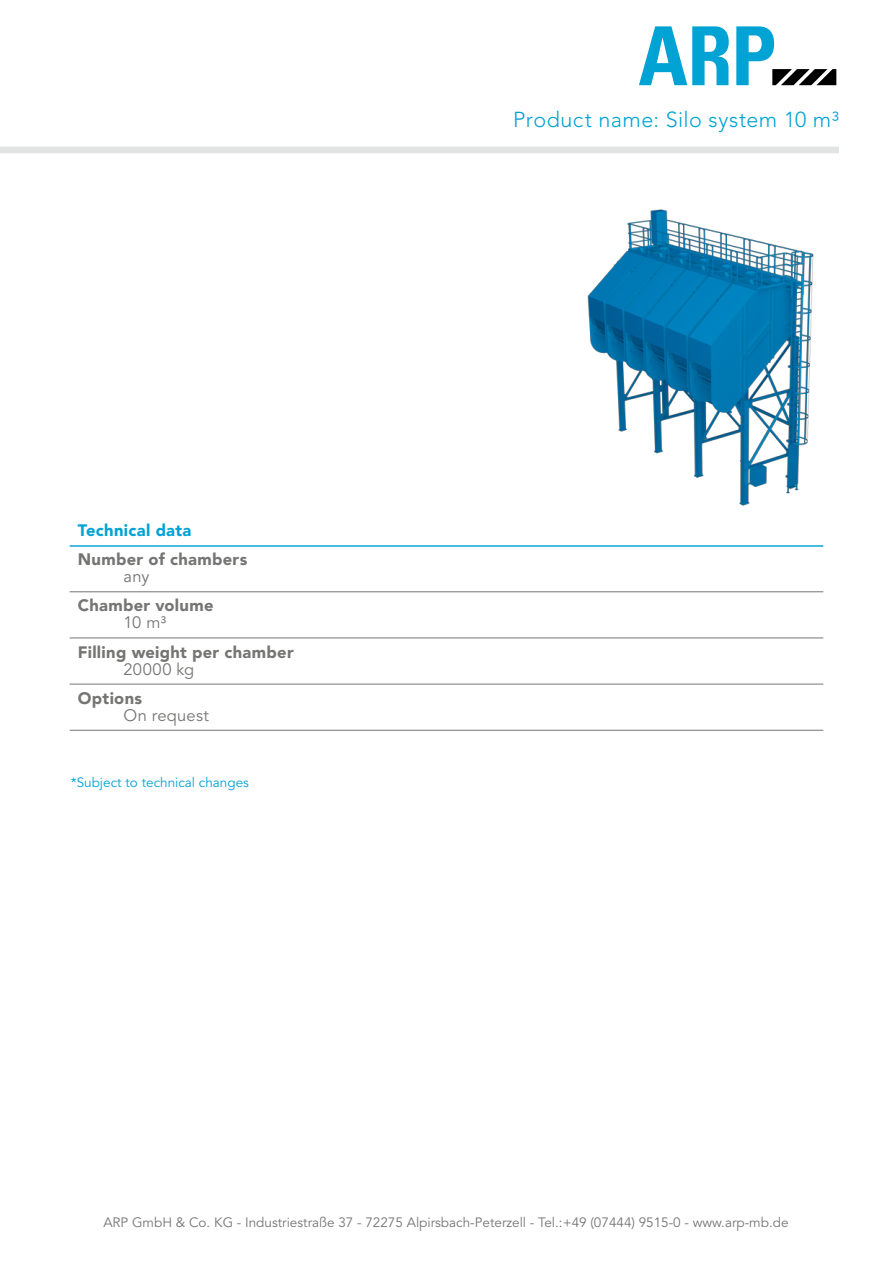
<style>
.page{position:relative;width:893px;height:1263px;background:#fff}
.page>*{position:absolute;margin:0;border:0;box-sizing:border-box;transform-origin:0 0}
.t1{font:300 21.6px "Avenir LT";letter-spacing:.02em;color:#00a3d4}
.t2{font:900 16.5px "Avenir LT";letter-spacing:.02em;color:#757574}
.t3{font:16.5px "Avenir LT";letter-spacing:.01em;color:#757574}
.t4{font:900 16.5px "Avenir LT";letter-spacing:.02em;color:#00a3d4}
.t5{font:13.5px "Avenir LT";color:#757574}
.t6{font:13.5px "Avenir LT";color:#00a3d4}
</style>
<div class="page">
<div style="left:0;top:146px;width:839px;height:7px;background:#e2e3e3"></div>
<svg style="left:639px;top:26px;width:90px;height:59px"></svg>
<svg style="left:736px;top:26px;width:100px;height:59px"></svg>
<img style="left:378px;top:209px;width:446px;height:384px">
<hr style="left:70px;top:545px;width:753px;height:2px;background:#00a3d4">
<hr style="left:70px;top:591px;width:753px;height:1px;background:#757574">
<hr style="left:70px;top:638px;width:753px;height:1px;background:#757574">
<hr style="left:70px;top:684px;width:753px;height:1px;background:#757574">
<hr style="left:70px;top:730px;width:753px;height:1px;background:#757574">
<p class="t4" style="left:78px;top:520px;width:115px">Technical data</p>
<p class="t2" style="left:78px;top:550px;width:171px">Number of chambers</p>
<p class="t3" style="left:124px;top:567px;width:27px">any</p>
<p class="t2" style="left:78px;top:596px;width:137px">Chamber volume</p>
<p class="t3" style="left:124px;top:613px;width:44px">10 m³</p>
<p class="t2" style="left:78px;top:642px;width:217px">Filling weight per chamber</p>
<p class="t3" style="left:124px;top:659px;width:72px">20000 kg</p>
<p class="t2" style="left:78px;top:688px;width:66px">Options</p>
<p class="t3" style="left:124px;top:705px;width:87px">On request</p>
<p class="t6" style="left:71px;top:775px;width:180px">*Subject to technical changes</p>
<h1 class="t1" style="left:513px;top:107px;width:327px">Product name: Silo system 10 m³</h1>
<p class="t5" style="left:103px;top:1214px;width:687px">ARP GmbH &amp; Co. KG - Industriestraße 37 - 72275 Alpirsbach-Peterzell - Tel.:+49 (07444) 9515-0 - www.arp-mb.de</p>
</div>
